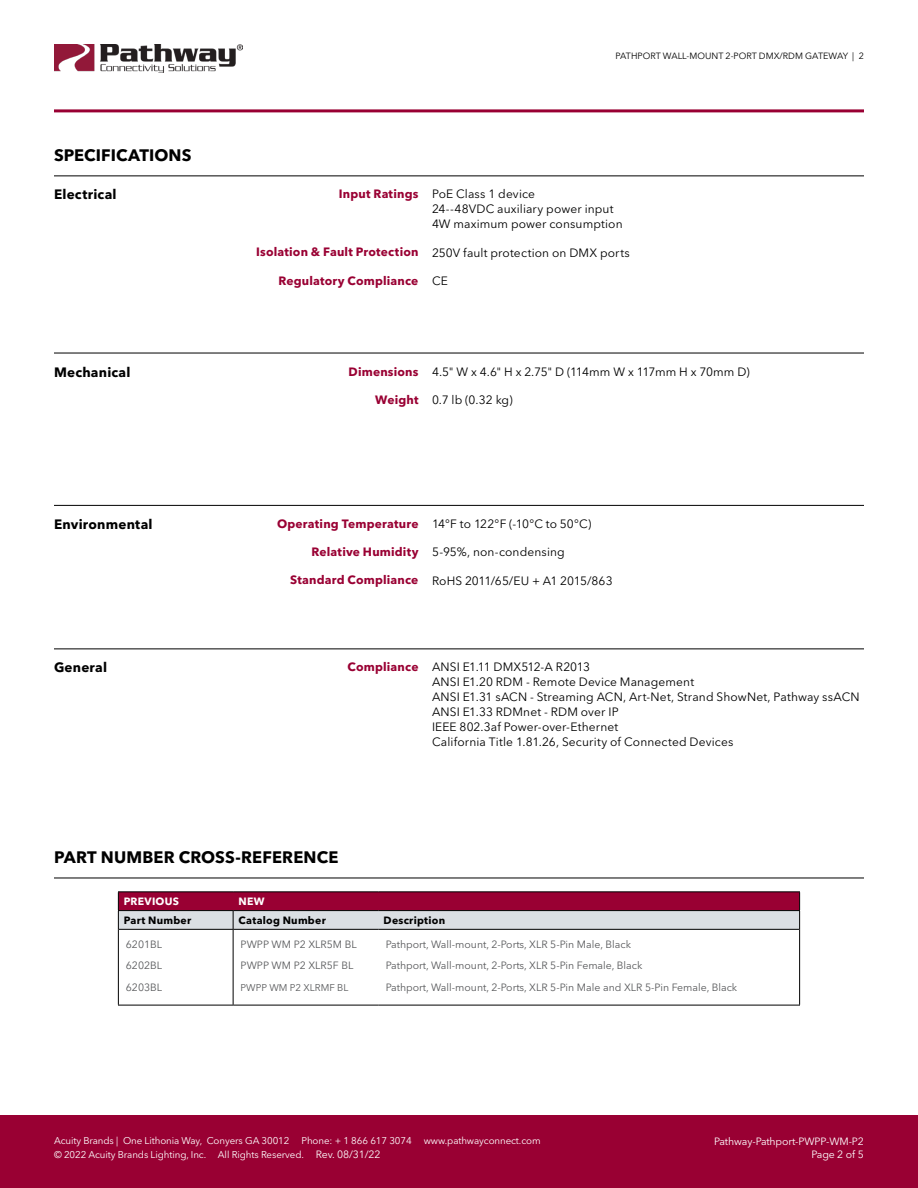
<style>
.page{position:relative;width:918px;height:1188px;background:#fff}
.page>*{position:absolute;margin:0;border:0;box-sizing:border-box;transform-origin:0 0}
.t1{font:700 16.5px "Avenir Next LT Pro";letter-spacing:.005em;color:#000}
.t2{font:700 13.5px "Avenir Next LT Pro";letter-spacing:.015em;color:#000}
.t3{font:12px/15px "Avenir Next LT Pro";letter-spacing:.01em;color:#000}
.t4{font:700 12px "Avenir Next LT Pro";letter-spacing:.015em;color:#903}
.t5{font:12px "Avenir Next LT Pro";letter-spacing:-.025em;color:#000}
.t6{font:10.5px/21.6px "Avenir Next LT Pro";color:#58595b}
.t7{font:10.5px/13.5px "Avenir Next LT Pro";letter-spacing:-.01em;color:#fff;text-align:right}
.t8{font:700 10.5px "Avenir Next LT Pro";letter-spacing:.025em;color:#000}
.t9{font:700 10.5px "Avenir Next LT Pro";letter-spacing:.025em;color:#fff}
.t10{font:9.75px/13.5px "Avenir Next LT Pro";letter-spacing:-.01em;color:#fff}
.t11{font:9.75px "Avenir Next LT Pro";color:#58595b}
.t12{font:9px "Avenir Next LT Pro";color:#000}
.s1{font-weight:700;color:#903}
.s2{font-size:10.5px}
</style>
<div class="page">
<div style="left:0;top:1115px;width:918px;height:73px;background:#903"></div>
<img style="left:54px;top:44px;width:189px;height:29px">
<hr style="left:54px;top:109px;width:810px;height:3px;background:#903">
<hr style="left:54px;top:176px;width:810px;height:1px;background:#000">
<hr style="left:54px;top:353px;width:810px;height:1px;background:#000">
<hr style="left:54px;top:505px;width:810px;height:1px;background:#000">
<hr style="left:54px;top:649px;width:810px;height:1px;background:#000">
<hr style="left:54px;top:878px;width:810px;height:1px;background:#000">
<hr style="left:118px;top:929px;width:1px;height:76px;background:#000">
<hr style="left:233px;top:930px;width:1px;height:75px;background:#000">
<hr style="left:799px;top:929px;width:1px;height:76px;background:#000">
<hr style="left:118px;top:1005px;width:115px;height:1px;background:#000">
<hr style="left:233px;top:1005px;width:145px;height:1px;background:#000">
<hr style="left:378px;top:1005px;width:422px;height:1px;background:#000">
<hr style="left:119px;top:929px;width:114px;height:1px;background:#000">
<hr style="left:233px;top:929px;width:145px;height:1px;background:#000">
<hr style="left:378px;top:929px;width:421px;height:1px;background:#000">
<hr style="left:233px;top:891px;width:145px;height:1px;background:#000">
<hr style="left:378px;top:891px;width:422px;height:1px;background:#000">
<hr style="left:118px;top:891px;width:115px;height:1px;background:#000">
<svg style="left:118px;top:892px;width:682px;height:37px"></svg>
<hr style="left:118px;top:910px;width:115px;height:1px;background:#000">
<h1 class="t1" style="left:54px;top:145px;width:139px">SPECIFICATIONS</h1>
<p class="t12" style="left:616px;top:51px;width:250px">PATHPORT WALL-MOUNT 2-PORT DMX/RDM GATEWAY | 2</p>
<p class="t2" style="left:54px;top:186px;width:64px">Electrical</p>
<p class="t3" style="left:432px;top:186px;width:192px">PoE Class 1 device<br>24--48VDC auxiliary power input<br>4W maximum power consumption</p>
<p class="t3" style="left:432px;top:245px;width:199px">250V fault protection on DMX ports</p>
<p class="t3" style="left:432px;top:273px;width:17px">CE</p>
<p class="t4" style="left:339px;top:187px;width:81px">Input Ratings</p>
<p class="t4" style="left:256px;top:245px;width:164px">Isolation &amp; Fault Protection</p>
<p class="t4" style="left:278px;top:274px;width:141px">Regulatory Compliance</p>
<p class="t2" style="left:54px;top:364px;width:78px">Mechanical</p>
<p class="t5" style="left:432px;top:364px;width:319px">4.5" W x 4.6" H x 2.75" D (114mm W x 117mm H x 70mm D)</p>
<p class="t3" style="left:432px;top:392px;width:82px">0.7 lb (0.32 kg)</p>
<p class="t4" style="left:349px;top:364px;width:71px">Dimensions</p>
<p class="t4" style="left:375px;top:392px;width:45px">Weight</p>
<p class="t2" style="left:54px;top:516px;width:100px">Environmental</p>
<p class="t3" style="left:432px;top:516px;width:161px">14°F to 122°F (-10°C to 50°C)</p>
<p class="t3" style="left:432px;top:544px;width:134px">5-95%, non-condensing</p>
<p class="t3" style="left:432px;top:573px;width:182px">RoHS 2011/65/EU + A1 2015/863</p>
<p class="t4" style="left:277px;top:516px;width:143px">Operating Temperature</p>
<p class="t4" style="left:312px;top:544px;width:108px">Relative Humidity</p>
<p class="t4" style="left:290px;top:573px;width:130px">Standard Compliance</p>
<p class="t2" style="left:54px;top:659px;width:55px">General</p>
<p class="t3" style="left:432px;top:659px;width:429px;text-indent:-84px"><span class="s1">Compliance</span> ANSI E1.11 DMX512-A R2013<br>ANSI E1.20 RDM - Remote Device Management<br>ANSI E1.31 sACN - Streaming ACN, Art-Net, Strand ShowNet, Pathway ssACN ANSI E1.33 RDMnet - RDM over IP<br>IEEE 802.3af Power-over-Ethernet<br>California Title 1.81.26, Security of Connected Devices</p>
<h1 class="t1" style="left:54px;top:847px;width:286px">PART NUMBER CROSS-REFERENCE</h1>
<p class="t9" style="left:124px;top:895px;width:57px">PREVIOUS</p>
<p class="t9" style="left:239px;top:895px;width:28px">NEW</p>
<p class="t8" style="left:124px;top:914px;width:69px">Part Number</p>
<p class="t8" style="left:239px;top:914px;width:89px">Catalog Number</p>
<p class="t8" style="left:384px;top:914px;width:63px">Description</p>
<p class="t6" style="left:126px;top:933px;width:38px;text-align:justify">6201BL 6202BL 6203BL</p>
<p class="t6" style="left:241px;top:933px;width:118px">PWPP WM P2 XLR5M BL<br>PWPP WM P2 XLR5F BL</p>
<p class="t6" style="left:386px;top:933px;width:353px">Pathport, Wall-mount, 2-Ports, XLR 5-Pin Male, Black<br>Pathport, Wall-mount, 2-Ports, XLR 5-Pin Female, Black<br>Pathport, Wall-mount, 2-Ports, XLR 5-Pin Male and XLR 5-Pin Female, Black</p>
<p class="t11" style="left:241px;top:982px;width:109px">PWPP WM P2 XLRMF BL</p>
<p class="t10" style="left:54px;top:1134px;width:488px">Acuity Brands | One Lithonia Way, Conyers GA 30012 Phone: + 1 866 617 3074 www.pathwayconnect.com © 2022 Acuity Brands Lighting, Inc. All Rights Reserved. <span class="s2">Rev. 08/31/22</span></p>
<p class="t7" style="left:714px;top:1134px;width:151px">Pathway-Pathport-PWPP-WM-P2<br>Page 2 of 5</p>
</div>
